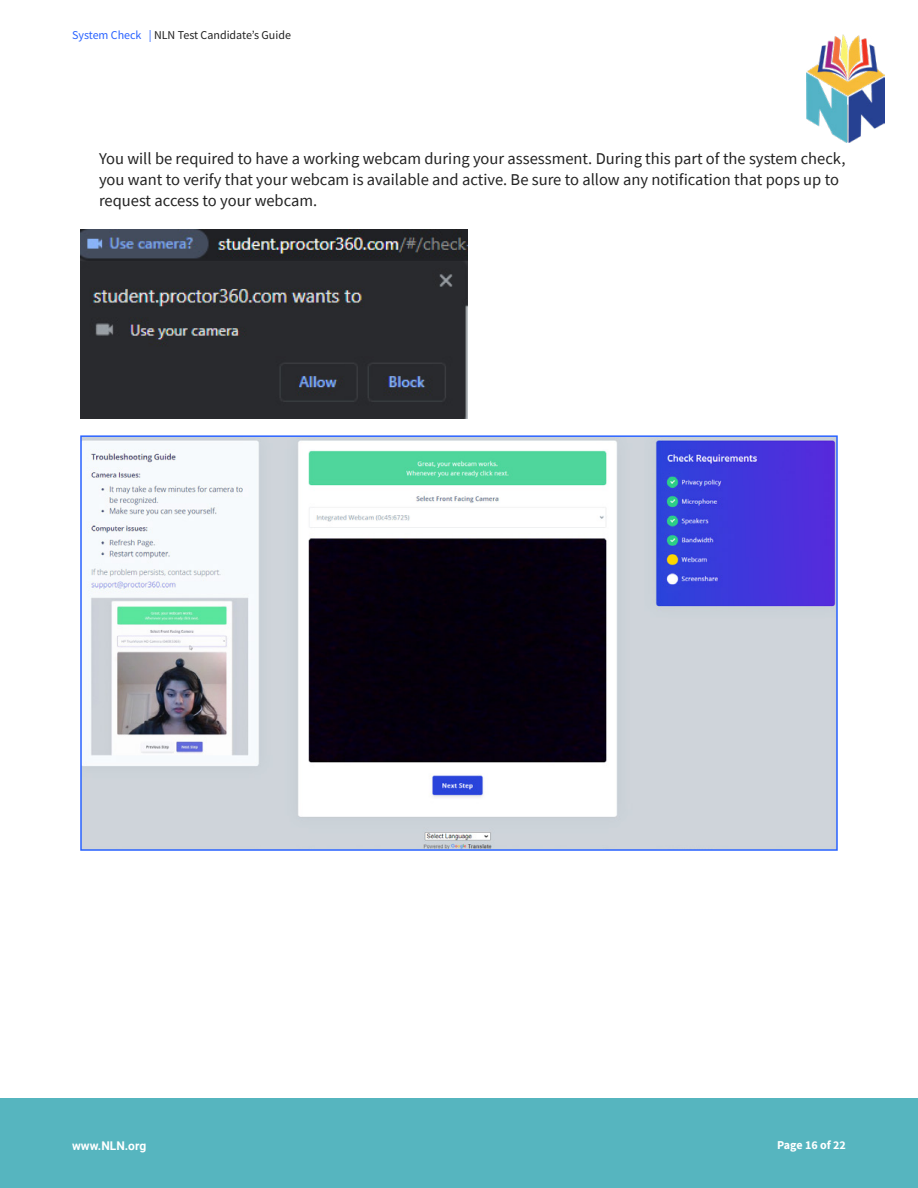
<style>
.page{position:relative;width:918px;height:1188px;background:#fff}
.page>*{position:absolute;margin:0;border:0;box-sizing:border-box;transform-origin:0 0}
.t1{font:16.5px/21px "Source Sans Pro";color:#222}
.t2{font:12px "Source Sans Variable";color:#222}
.t3{font:700 12px "Roboto";color:#fff}
.t4{font:700 12px "Source Sans Pro";letter-spacing:-.005em;color:#fff}
.s1{color:#2962ff}
</style>
<div class="page">
<div style="left:0;top:1098px;width:918px;height:90px;background:#56b5bf"></div>
<img style="left:807px;top:35px;width:78px;height:108px">
<img style="left:80px;top:229px;width:387px;height:190px">
<img style="left:83px;top:438px;width:752px;height:410px">
<div style="left:80px;top:435px;width:758px;height:416px;border:2px solid #2962ff"></div>
<p class="t2" style="left:72px;top:28px;width:221px"><span class="s1">System Check |</span> NLN Test Candidate’s Guide</p>
<p class="t1" style="left:99px;top:148px;width:748px">You will be required to have a working webcam during your assessment. During this part of the system check, you want to verify that your webcam is available and active. Be sure to allow any notification that pops up to request access to your webcam.</p>
<p class="t3" style="left:72px;top:1137px;width:76px">www.NLN.org</p>
<p class="t4" style="left:777px;top:1137px;width:70px">Page 16 of 22</p>
</div>
